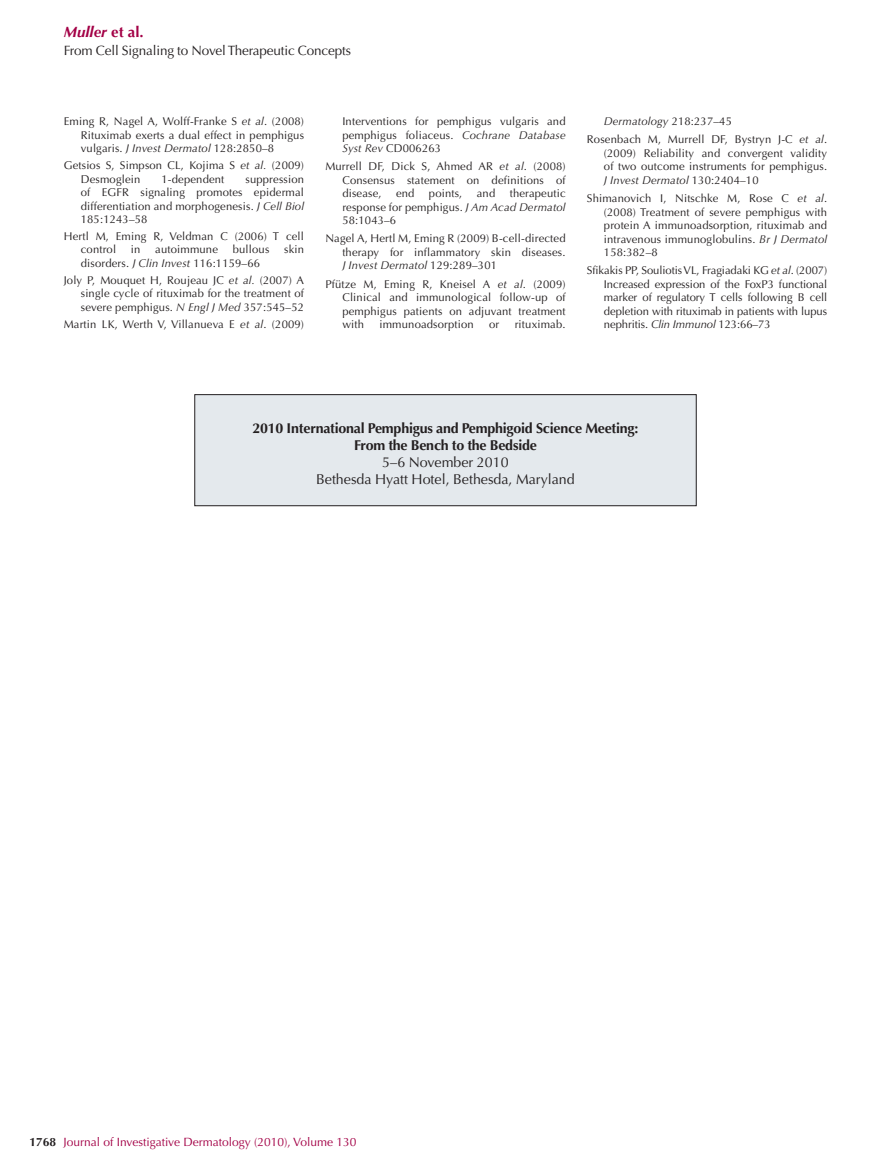
<style>
.page{position:relative;width:891px;height:1175px;background:#fff}
.page>*{position:absolute;margin:0;border:0;box-sizing:border-box;transform-origin:0 0}
.t1{font:italic 700 15px "Optima";color:#a30146}
.t2{font:700 14.25px/17.1px "Optima";letter-spacing:-.015em;color:#231f20;text-align:center}
.t3{font:14.25px/17.1px "Optima";color:#231f20;text-align:center}
.t4{font:13.5px "Optima";letter-spacing:-.01em;color:#231f20}
.t5{font:12px "Optima";color:#a30146}
.t6{font:11.25px/13.5px "Optima";letter-spacing:.015em;color:#231f20;text-align:justify}
.s1{font-style:normal}
.s2{font-style:italic}
.s3{font-weight:700;color:#231f20}
</style>
<div class="page">
<div style="left:195px;top:394px;width:501px;height:112px;background:#e4e9ed"></div>
<div style="left:195px;top:394px;width:501px;height:112px;border:1px solid #231f20"></div>
<h1 class="t1" style="left:64px;top:23px;width:82px">Muller <span class="s1">et al.</span></h1>
<p class="t4" style="left:64px;top:42px;width:289px">From Cell Signaling to Novel Therapeutic Concepts</p>
<p class="t6" style="left:81px;top:115px;width:225px;text-indent:-17px">Eming R, Nagel A, Wolff-Franke S <span class="s2">et al</span>. (2008)<br>Rituximab exerts a dual effect in pemphigus vulgaris. <span class="s2">J Invest Dermatol</span> 128:2850–8</p>
<p class="t6" style="left:81px;top:159px;width:225px;text-indent:-17px">Getsios S, Simpson CL, Kojima S <span class="s2">et al.</span> (2009)<br>Desmoglein</p>
<p class="t6" style="left:161px;top:172px;width:64px">1-dependent</p>
<p class="t6" style="left:81px;top:172px;width:225px;text-indent:165px">suppression of EGFR signaling promotes epidermal differentiation and morphogenesis. <span class="s2">J Cell Biol </span>185:1243–58</p>
<p class="t6" style="left:81px;top:229px;width:225px;text-indent:-17px">Hertl M, Eming R, Veldman C (2006) T cell control</p>
<p class="t6" style="left:131px;top:243px;width:11px">in</p>
<p class="t6" style="left:155px;top:243px;width:64px">autoimmune</p>
<p class="t6" style="left:233px;top:243px;width:38px">bullous</p>
<p class="t6" style="left:284px;top:243px;width:21px">skin</p>
<p class="t6" style="left:64px;top:255px;width:242px;line-height:17px;text-indent:17px">disorders. <span class="s2">J Clin Invest</span> 116:1159–66<br>Joly P, Mouquet H, Roujeau JC <span class="s2">et al.</span> (2007) A</p>
<p class="t6" style="left:81px;top:287px;width:225px">single cycle of rituximab for the treatment of severe pemphigus. <span class="s2">N Engl J Med</span> 357:545–52</p>
<p class="t6" style="left:64px;top:317px;width:242px">Martin LK, Werth V, Villanueva E <span class="s2">et al</span>. (2009)</p>
<p class="t6" style="left:342px;top:115px;width:225px">Interventions for pemphigus vulgaris and pemphigus foliaceus. <span class="s2">Cochrane Database Syst Rev</span> CD006263</p>
<p class="t6" style="left:342px;top:160px;width:225px;text-indent:-17px">Murrell DF, Dick S, Ahmed AR <span class="s2">et al</span>. (2008)<br>Consensus statement on definitions of disease,</p>
<p class="t6" style="left:342px;top:187px;width:225px;text-indent:167px">therapeutic response for pemphigus. <span class="s2">J Am Acad Dermatol </span>58:1043–6</p>
<p class="t6" style="left:342px;top:232px;width:225px;text-indent:-17px">Nagel A, Hertl M, Eming R (2009) B-cell-directed therapy for inflammatory skin diseases.<br><span class="s2">J Invest Dermatol</span> 129:289–301</p>
<p class="t6" style="left:342px;top:277px;width:225px;text-indent:-17px">Pfütze M, Eming R, Kneisel A <span class="s2">et al</span>. (2009)<br>Clinical and immunological follow-up of pemphigus patients on adjuvant treatment with</p>
<p class="t6" style="left:396px;top:187px;width:20px">end</p>
<p class="t6" style="left:429px;top:187px;width:35px">points,</p>
<p class="t6" style="left:477px;top:187px;width:20px">and</p>
<p class="t6" style="left:379px;top:318px;width:96px">immunoadsorption</p>
<p class="t6" style="left:489px;top:318px;width:12px">or</p>
<p class="t6" style="left:515px;top:318px;width:52px">rituximab.</p>
<p class="t6" style="left:587px;top:112px;width:242px;line-height:18.1px;text-indent:17px"><span class="s2">Dermatology</span> 218:237–45<br>Rosenbach M, Murrell DF, Bystryn J-C <span class="s2">et al</span>.</p>
<p class="t6" style="left:604px;top:146px;width:225px">(2009) Reliability and convergent validity of two outcome instruments for pemphigus.<br><span class="s2">J Invest Dermatol</span> 130:2404–10</p>
<p class="t6" style="left:604px;top:192px;width:225px;text-indent:-17px">Shimanovich I, Nitschke M, Rose C <span class="s2">et al</span>. (2008) Treatment of severe pemphigus with protein A immunoadsorption, rituximab and intravenous immunoglobulins. <span class="s2">Br J Dermatol </span>158:382–8</p>
<p class="t6" style="left:604px;top:264px;width:225px;text-indent:-17px">Sfikakis PP, Souliotis VL, Fragiadaki KG <span class="s2">et al</span>. (2007)<br>Increased expression of the FoxP3 functional marker of regulatory T cells following B cell depletion with rituximab in patients with lupus nephritis. <span class="s2">Clin Immunol</span> 123:66–73</p>
<p class="t2" style="left:252px;top:420px;width:388px">2010 I nternational Pemphigus and Pemphigoid Science Meeting:<br>From the Bench to the Bedside</p>
<p class="t3" style="left:316px;top:454px;width:260px">5–6 November 2010<br>Bethesda Hyatt Hotel, Bethesda, Maryland</p>
<p class="t5" style="left:29px;top:1135px;width:328px"><span class="s3">1768</span> Journal of Investigative Dermatology (2010), Volume 130</p>
</div>
